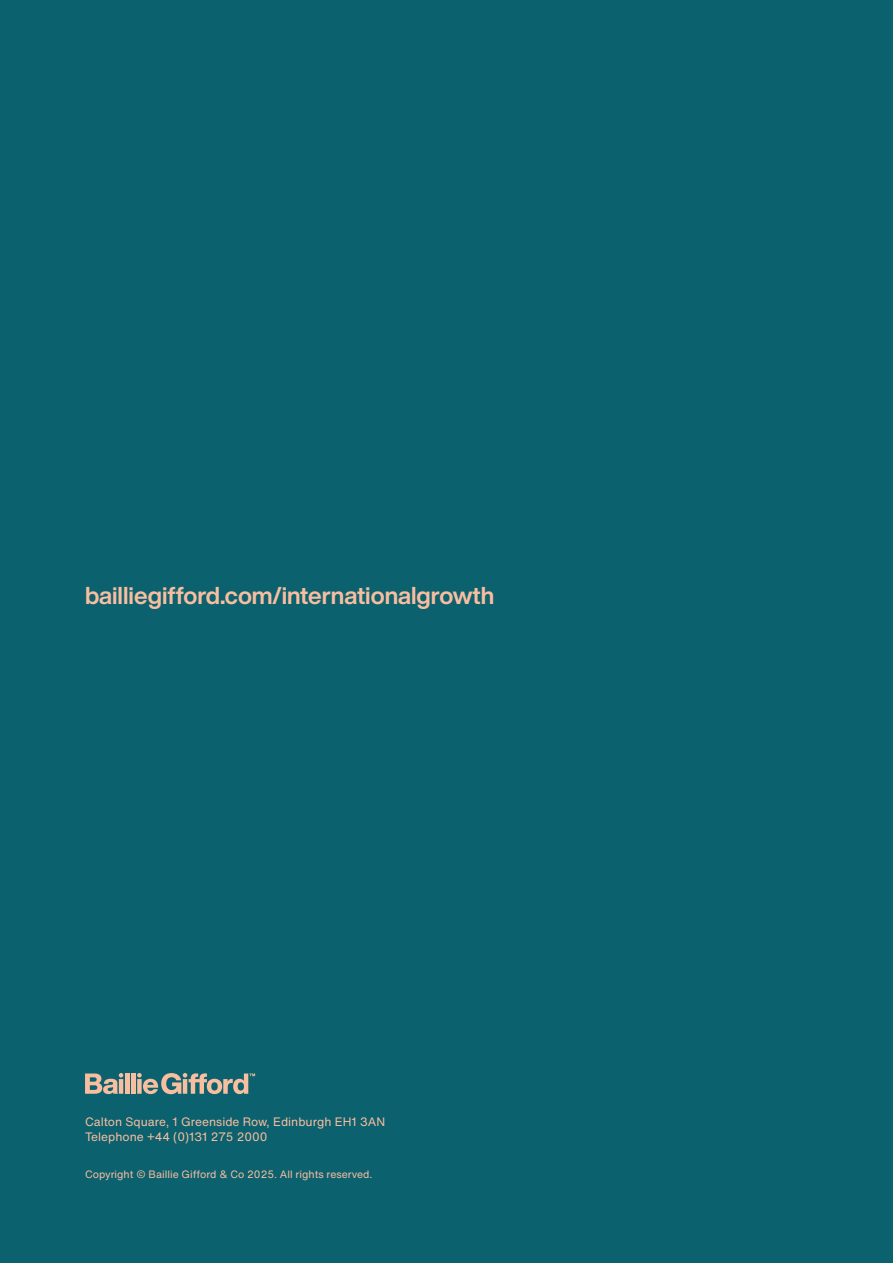
<style>
.page{position:relative;width:893px;height:1263px;background:#0b616e}
.page>*{position:absolute;margin:0;border:0;box-sizing:border-box;transform-origin:0 0}
.t1{font:700 24px "Helvetica Now Display";color:#f8bea0}
.t2{font:12px/15px "Helvetica Now Text";color:#f8bea0}
.t3{font:10.5px "Helvetica Now Text";color:#f8bea0}
</style>
<div class="page">
<svg style="left:85px;top:1073px;width:38px;height:21px"></svg>
<hr style="left:125px;top:1073px;width:4px;height:21px;background:#f8bea0">
<div style="left:131px;top:1073px;width:5px;height:21px;background:#f8bea0"></div>
<svg style="left:137px;top:1073px;width:118px;height:21px"></svg>
<h1 class="t1" style="left:85px;top:579px;width:411px">bailliegifford.com/internationalgrowth</h1>
<p class="t2" style="left:85px;top:1114px;width:302px">Calton Square, 1 Greenside Row, Edinburgh EH1 3AN<br>Telephone +44 (0)131 275 2000</p>
<p class="t3" style="left:85px;top:1167px;width:289px">Copyright © Baillie Gifford &amp; Co 2025. All rights reserved.</p>
</div>
